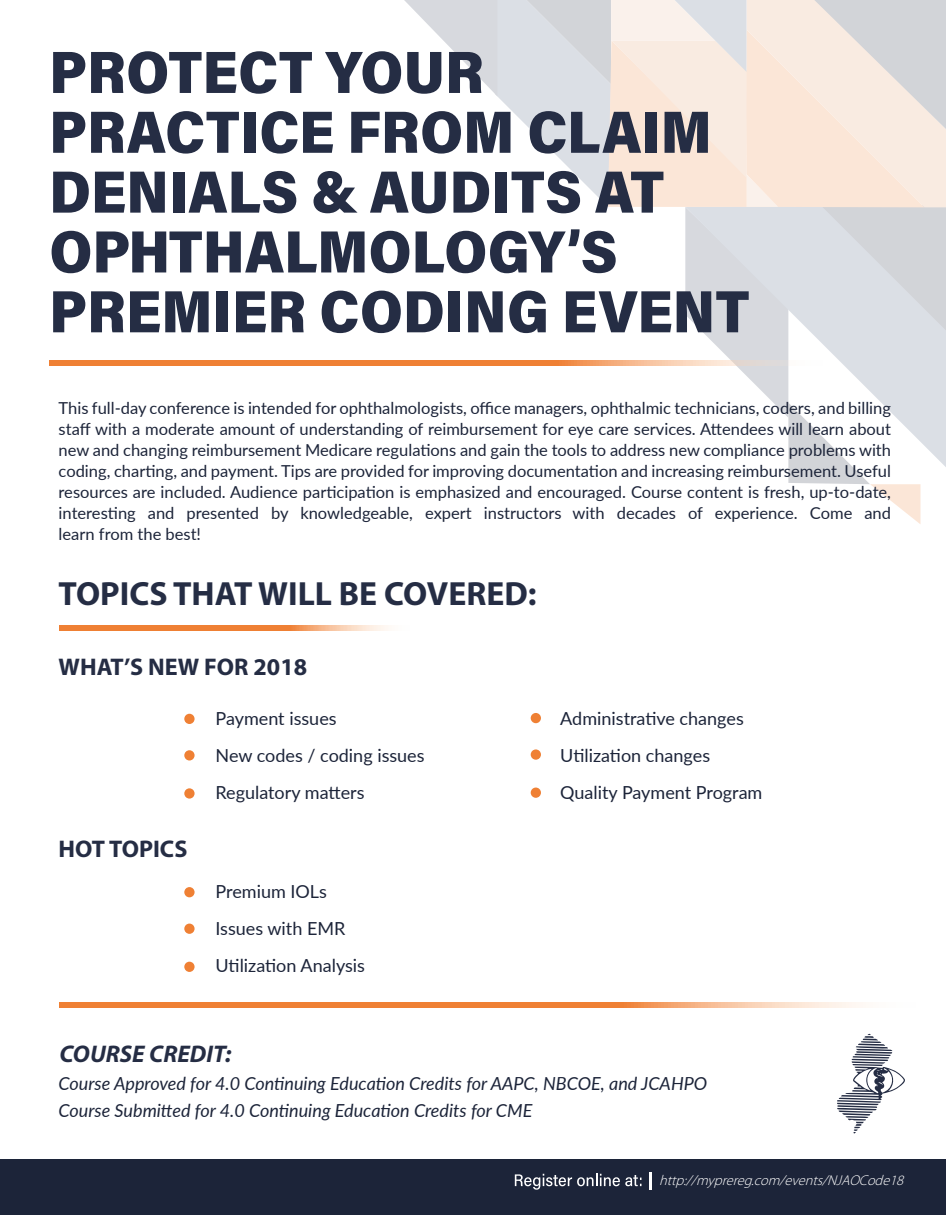
<style>
.page{position:relative;width:946px;height:1215px;background:#fff}
.page>*{position:absolute;margin:0;border:0;box-sizing:border-box;transform-origin:0 0}
.t1{font:700 33.6px "Myriad Pro";color:#252d44}
.t2{font:700 24.15px "Myriad Pro";color:#252d44}
.t3{font:italic 700 24.15px "Myriad Pro";color:#252d44}
.t4{font:18px/36.8px "Lato";color:#1c2439}
.t5{font:italic 18px/27.2px "Lato";color:#1c2439}
.t6{font:16.5px/21px "Lato";color:#1c2439;text-align:justify}
.t7{font:italic 300 14.25px "Myriad Pro";color:#fff}
</style>
<div class="page">
<svg style="left:837px;top:1034px;width:67px;height:100px"></svg>
<svg style="left:52px;top:0;width:893px;height:524px"></svg>
<svg style="left:50px;top:361px;width:772px;height:4px;background:#f0995e"></svg>
<div style="left:184px;top:714px;width:10px;height:10px;background:#ef8034;border-radius:50%"></div>
<div style="left:184px;top:750px;width:10px;height:11px;background:#ef8034;border-radius:50%"></div>
<div style="left:184px;top:788px;width:10px;height:11px;background:#ef8034;border-radius:50%"></div>
<div style="left:530px;top:713px;width:10px;height:10px;background:#ef8034;border-radius:50%"></div>
<div style="left:530px;top:749px;width:10px;height:11px;background:#ef8034;border-radius:50%"></div>
<div style="left:530px;top:788px;width:10px;height:10px;background:#ef8034;border-radius:50%"></div>
<div style="left:0;top:1159px;width:945px;height:56px;background:#1c2439"></div>
<svg style="left:514px;top:1174px;width:105px;height:16px"></svg>
<svg style="left:625px;top:1175px;width:16px;height:11px"></svg>
<svg style="left:649px;top:1172px;width:2px;height:17px"></svg>
<svg style="left:59px;top:626px;width:329px;height:4px"></svg>
<div style="left:184px;top:887px;width:10px;height:10px;background:#ef8034;border-radius:50%"></div>
<div style="left:184px;top:924px;width:10px;height:10px;background:#ef8034;border-radius:50%"></div>
<div style="left:184px;top:962px;width:10px;height:10px;background:#ef8034;border-radius:50%"></div>
<svg style="left:59px;top:1002px;width:804px;height:5px;background:#f19556"></svg>
<p class="t6" style="left:59px;top:397px;width:833px">This full-day conference is intended for ophthalmologists, office managers, ophthalmic technicians, coders, and billing staff with a moderate amount of understanding of reimbursement for eye care services. Attendees will learn about new and changing reimbursement Medicare regulations and gain the tools to address new compliance problems with coding, charting, and payment. Tips are provided for improving documentation and increasing reimbursement. Useful resources are included. Audience participation is emphasized and encouraged. Course content is fresh, up-to-date, interesting and presented by knowledgeable, expert instructors with decades of experience. Come and learn from the best!</p>
<h1 class="t1" style="left:59px;top:572px;width:479px">TOPICS THAT WILL BE COVERED:</h1>
<h2 class="t2" style="left:59px;top:651px;width:250px">WHAT’S NEW FOR 2018</h2>
<h2 class="t2" style="left:59px;top:833px;width:130px">HOT TOPICS</h2>
<p class="t4" style="left:215px;top:699px;width:210px">Payment issues<br>New codes / coding issues<br>Regulatory matters</p>
<p class="t4" style="left:215px;top:873px;width:113px">Premium IOLs</p>
<p class="t4" style="left:215px;top:910px;width:151px">Issues with EMR<br>Utilization Analysis</p>
<h2 class="t3" style="left:59px;top:1038px;width:173px">COURSE CREDIT:</h2>
<p class="t4" style="left:560px;top:699px;width:203px">Administrative changes<br>Utilization changes<br>Quality Payment Program</p>
<p class="t5" style="left:59px;top:1069px;width:650px">Course Approved for 4.0 Continuing Education Credits for AAPC, NBCOE, and JCAHPO<br>Course Submitted for 4.0 Continuing Education Credits for CME</p>
<p class="t7" style="left:659px;top:1173px;width:250px">http://myprereg.com/events/NJAOCode18</p>
</div>
